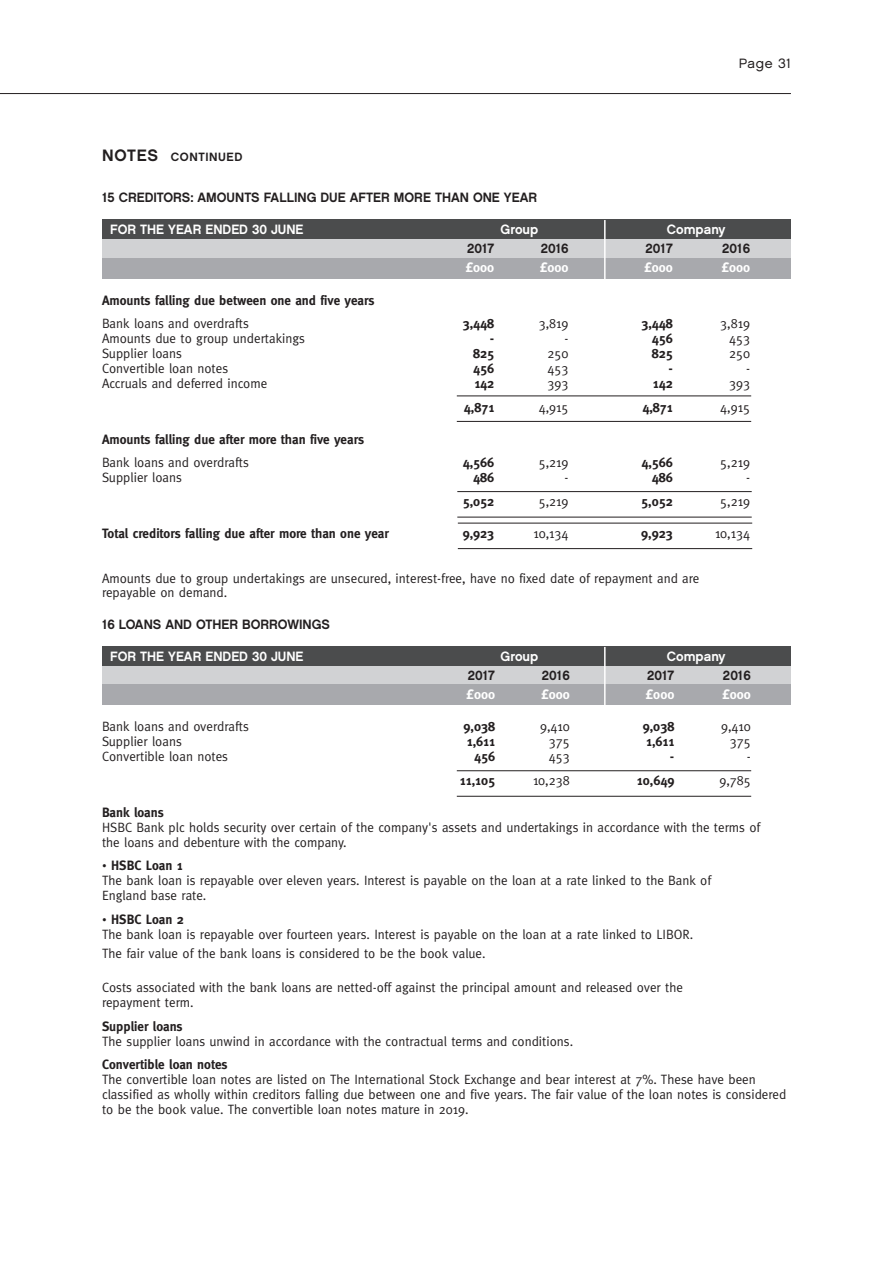
<style>
.page{position:relative;width:893px;height:1263px;background:#fff}
.page>*{position:absolute;margin:0;border:0;box-sizing:border-box;transform-origin:0 0}
.t1{font:13.5px/15px "Meta";color:#231f20}
.t2{font:700 13.5px "Meta";color:#231f20}
.t3{font:13.5px "Chalet New York Nineteen Sixty";color:#231f20}
.t4{font:13.5px "Chalet New York Nineteen Sixty";color:#fff}
.t5{font:700 13.5px "Meta";color:#fff}
.t6{font:13.5px "Chalet London Nineteen Sixty";letter-spacing:.05em;color:#231f20}
.t7{font:12px "Chalet New York Nineteen Sixty";letter-spacing:.05em;color:#231f20}
.s1{font-size:16.5px}
.s2{font-weight:700}
</style>
<div class="page">
<hr style="left:0;top:93px;width:791px;height:1px;background:#231f20">
<div style="left:102px;top:220px;width:689px;height:20px;background:#4b4c4d"></div>
<div style="left:102px;top:240px;width:689px;height:20px;background:#d1d2d4"></div>
<div style="left:102px;top:258px;width:689px;height:20px;background:#a8a9ad"></div>
<hr style="left:604px;top:220px;width:2px;height:70px;background:#fff">
<hr style="left:457px;top:395px;width:294px;height:1px;background:#231f20">
<hr style="left:457px;top:421px;width:294px;height:1px;background:#231f20">
<hr style="left:457px;top:491px;width:295px;height:1px;background:#231f20">
<hr style="left:457px;top:517px;width:295px;height:1px;background:#231f20">
<hr style="left:458px;top:523px;width:294px;height:1px;background:#231f20">
<hr style="left:458px;top:548px;width:294px;height:1px;background:#231f20">
<div style="left:102px;top:647px;width:689px;height:20px;background:#4b4c4d"></div>
<div style="left:102px;top:667px;width:689px;height:20px;background:#d1d2d4"></div>
<div style="left:102px;top:685px;width:689px;height:20px;background:#a8a9ad"></div>
<hr style="left:604px;top:647px;width:2px;height:69px;background:#fff">
<hr style="left:457px;top:770px;width:294px;height:1px;background:#231f20">
<hr style="left:457px;top:796px;width:294px;height:1px;background:#231f20">
<p class="t6" style="left:739px;top:55px;width:54px">Page 31</p>
<p class="t7" style="left:102px;top:150px;width:142px"><span class="s1">NOTES</span> CONTINUED</p>
<p class="t3" style="left:102px;top:189px;width:437px">15 CREDITORS: AMOUNTS FALLING DUE AFTER MORE THAN ONE YEAR</p>
<p class="t4" style="left:110px;top:221px;width:195px">FOR THE YEAR ENDED 30 JUNE</p>
<p class="t4" style="left:501px;top:221px;width:39px">Group</p>
<p class="t4" style="left:667px;top:221px;width:60px">Company</p>
<p class="t3" style="left:467px;top:241px;width:29px">2017</p>
<p class="t3" style="left:541px;top:241px;width:29px">2016</p>
<p class="t3" style="left:646px;top:241px;width:29px">2017</p>
<p class="t3" style="left:722px;top:241px;width:29px">2016</p>
<p class="t5" style="left:466px;top:260px;width:30px">£000</p>
<p class="t5" style="left:540px;top:260px;width:30px">£000</p>
<p class="t5" style="left:644px;top:260px;width:30px">£000</p>
<p class="t5" style="left:721px;top:260px;width:30px">£000</p>
<p class="t2" style="left:102px;top:292px;width:274px">Amounts falling due between one and five years</p>
<p class="t1" style="left:102px;top:316px;width:148px">Bank loans and overdrafts</p>
<p class="t2" style="left:463px;top:315px;width:33px">3,448</p>
<p class="t1" style="left:539px;top:316px;width:31px">3,819</p>
<p class="t2" style="left:641px;top:315px;width:33px">3,448</p>
<p class="t1" style="left:720px;top:316px;width:31px">3,819</p>
<p class="t1" style="left:102px;top:331px;width:205px">Amounts due to group undertakings</p>
<p class="t2" style="left:490px;top:330px;width:6px">-</p>
<p class="t1" style="left:565px;top:331px;width:5px">-</p>
<p class="t2" style="left:652px;top:330px;width:23px">456</p>
<p class="t1" style="left:729px;top:331px;width:23px">453</p>
<p class="t1" style="left:102px;top:346px;width:81px">Supplier loans</p>
<p class="t2" style="left:473px;top:345px;width:23px">825</p>
<p class="t1" style="left:548px;top:346px;width:23px">250</p>
<p class="t2" style="left:652px;top:345px;width:23px">825</p>
<p class="t1" style="left:729px;top:346px;width:23px">250</p>
<p class="t1" style="left:102px;top:361px;width:128px">Convertible loan notes</p>
<p class="t2" style="left:473px;top:360px;width:23px">456</p>
<p class="t1" style="left:548px;top:361px;width:23px">453</p>
<p class="t2" style="left:668px;top:360px;width:6px">-</p>
<p class="t1" style="left:746px;top:361px;width:5px">-</p>
<p class="t1" style="left:102px;top:376px;width:167px">Accruals and deferred income</p>
<p class="t2" style="left:474px;top:375px;width:21px">142</p>
<p class="t1" style="left:548px;top:376px;width:23px">393</p>
<p class="t2" style="left:653px;top:375px;width:21px">142</p>
<p class="t1" style="left:729px;top:376px;width:23px">393</p>
<p class="t2" style="left:464px;top:399px;width:32px">4,871</p>
<p class="t1" style="left:539px;top:399px;width:31px">4,915</p>
<p class="t2" style="left:642px;top:399px;width:32px">4,871</p>
<p class="t1" style="left:720px;top:399px;width:31px">4,915</p>
<p class="t2" style="left:102px;top:431px;width:264px">Amounts falling due after more than five years</p>
<p class="t1" style="left:102px;top:455px;width:148px">Bank loans and overdrafts</p>
<p class="t2" style="left:463px;top:454px;width:33px">4,566</p>
<p class="t1" style="left:539px;top:455px;width:31px">5,219</p>
<p class="t2" style="left:641px;top:454px;width:33px">4,566</p>
<p class="t1" style="left:720px;top:455px;width:31px">5,219</p>
<p class="t1" style="left:102px;top:470px;width:81px">Supplier loans</p>
<p class="t2" style="left:473px;top:469px;width:23px">486</p>
<p class="t1" style="left:565px;top:470px;width:5px">-</p>
<p class="t2" style="left:652px;top:469px;width:23px">486</p>
<p class="t1" style="left:746px;top:470px;width:5px">-</p>
<p class="t2" style="left:463px;top:493px;width:33px">5,052</p>
<p class="t1" style="left:539px;top:493px;width:31px">5,219</p>
<p class="t2" style="left:641px;top:493px;width:33px">5,052</p>
<p class="t1" style="left:720px;top:493px;width:31px">5,219</p>
<p class="t2" style="left:102px;top:525px;width:288px">Total creditors falling due after more than one year</p>
<p class="t2" style="left:463px;top:525px;width:33px">9,923</p>
<p class="t1" style="left:533px;top:525px;width:37px">10,134</p>
<p class="t2" style="left:641px;top:525px;width:33px">9,923</p>
<p class="t1" style="left:715px;top:525px;width:37px">10,134</p>
<p class="t1" style="left:102px;top:572px;width:599px;line-height:13.5px">Amounts due to group undertakings are unsecured, interest-free, have no fixed date of repayment and are repayable on demand.</p>
<p class="t3" style="left:102px;top:616px;width:229px">16 LOANS AND OTHER BORROWINGS</p>
<p class="t4" style="left:110px;top:648px;width:195px">FOR THE YEAR ENDED 30 JUNE</p>
<p class="t4" style="left:501px;top:648px;width:39px">Group</p>
<p class="t4" style="left:667px;top:648px;width:60px">Company</p>
<p class="t3" style="left:468px;top:667px;width:29px">2017</p>
<p class="t3" style="left:542px;top:667px;width:29px">2016</p>
<p class="t3" style="left:647px;top:667px;width:29px">2017</p>
<p class="t3" style="left:723px;top:667px;width:29px">2016</p>
<p class="t5" style="left:466px;top:687px;width:30px">£000</p>
<p class="t5" style="left:541px;top:687px;width:30px">£000</p>
<p class="t5" style="left:646px;top:687px;width:30px">£000</p>
<p class="t5" style="left:722px;top:687px;width:30px">£000</p>
<p class="t1" style="left:102px;top:719px;width:148px">Bank loans and overdrafts</p>
<p class="t2" style="left:464px;top:719px;width:33px">9,038</p>
<p class="t1" style="left:540px;top:719px;width:31px">9,410</p>
<p class="t2" style="left:643px;top:719px;width:33px">9,038</p>
<p class="t1" style="left:721px;top:719px;width:31px">9,410</p>
<p class="t1" style="left:102px;top:734px;width:81px">Supplier loans</p>
<p class="t2" style="left:467px;top:734px;width:30px">1,611</p>
<p class="t1" style="left:549px;top:734px;width:23px">375</p>
<p class="t2" style="left:646px;top:734px;width:30px">1,611</p>
<p class="t1" style="left:730px;top:734px;width:23px">375</p>
<p class="t1" style="left:102px;top:749px;width:128px">Convertible loan notes</p>
<p class="t2" style="left:474px;top:749px;width:23px">456</p>
<p class="t1" style="left:549px;top:749px;width:23px">453</p>
<p class="t2" style="left:670px;top:749px;width:6px">-</p>
<p class="t1" style="left:747px;top:749px;width:5px">-</p>
<p class="t2" style="left:460px;top:772px;width:37px">11,105</p>
<p class="t1" style="left:533px;top:773px;width:38px">10,238</p>
<p class="t2" style="left:637px;top:772px;width:39px">10,649</p>
<p class="t1" style="left:719px;top:773px;width:33px">9,785</p>
<p class="t2" style="left:102px;top:804px;width:63px">Bank loans</p>
<p class="t1" style="left:102px;top:820px;width:660px">HSBC Bank plc holds security over certain of the company's assets and undertakings in accordance with the terms of the loans and debenture with the company.</p>
<p class="t1" style="left:102px;top:858px;width:611px"><sup>.</sup> <span class="s2">HSBC Loan 1<br></span>The bank loan is repayable over eleven years. Interest is payable on the loan at a rate linked to the Bank of<br>England base rate.</p>
<p class="t1" style="left:102px;top:912px;width:593px"><sup>.</sup> <span class="s2">HSBC Loan 2<br></span>The bank loan is repayable over fourteen years. Interest is payable on the loan at a rate linked to LIBOR.</p>
<p class="t1" style="left:102px;top:946px;width:385px">The fair value of the bank loans is considered to be the book value.</p>
<p class="t1" style="left:102px;top:980px;width:582px">Costs associated with the bank loans are netted-off against the principal amount and released over the repayment term.</p>
<p class="t2" style="left:102px;top:1018px;width:82px">Supplier loans</p>
<p class="t1" style="left:102px;top:1034px;width:473px">The supplier loans unwind in accordance with the contractual terms and conditions.</p>
<p class="t2" style="left:102px;top:1057px;width:127px">Convertible loan notes</p>
<p class="t1" style="left:102px;top:1072px;width:686px">The convertible loan notes are listed on The International Stock Exchange and bear interest at 7%. These have been classified as wholly within creditors falling due between one and five years. The fair value of the loan notes is considered to be the book value. The convertible loan notes mature in 2019.</p>
</div>
